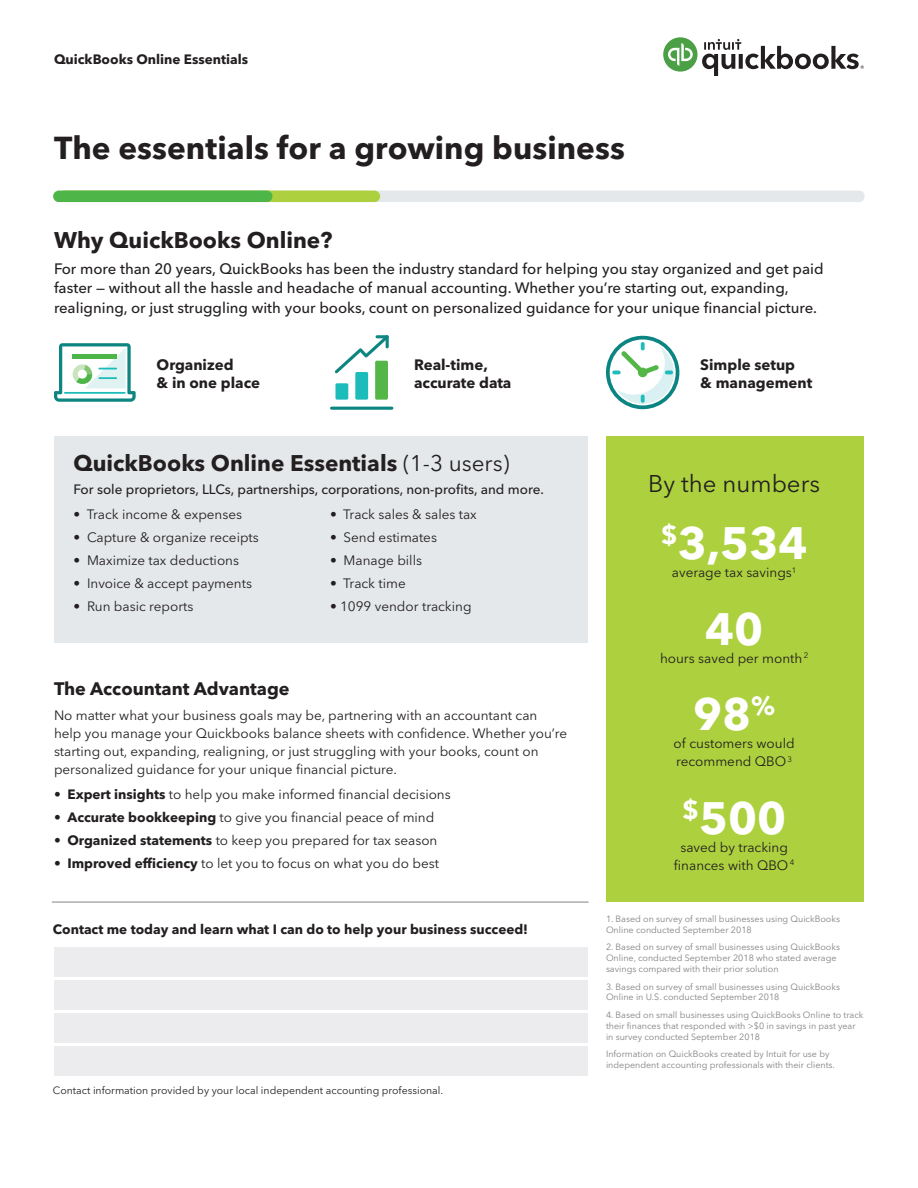
<style>
.page{position:relative;width:918px;height:1188px;background:#fff}
.page>*{position:absolute;margin:0;border:0;box-sizing:border-box;transform-origin:0 0}
.t1{font:700 45px "Avenir Nextfor INTUIT";color:#fff}
.t2{font:700 31.5px "Avenir Nextfor INTUIT";color:#231f20}
.t3{font:24px "Avenir Nextfor INTUIT";color:#231f20}
.t4{font:700 22.5px "Avenir Nextfor INTUIT";color:#231f20}
.t5{font:700 18px "Avenir Nextfor INTUIT";color:#231f20}
.t6{font:500 15px/19.5px "Avenir Nextfor INTUIT";color:#231f20}
.t7{font:700 15px/18px "Avenir Nextfor INTUIT";color:#231f20}
.t8{font:13.5px/18px "Avenir Nextfor INTUIT";color:#231f20}
.t9{font:700 13.5px "Avenir Nextfor INTUIT";color:#231f20}
.t10{font:500 13.5px "Avenir Nextfor INTUIT";color:#231f20}
.t11{font:10.5px "Avenir Nextfor INTUIT";color:#231f20}
.t12{font:9px/10.8px "Avenir Nextfor INTUIT";color:#808285}
.s1{font-weight:400}
.s2{font-weight:700}
</style>
<div class="page">
<svg style="left:663px;top:37px;width:35px;height:35px"></svg>
<svg style="left:668px;top:43px;width:25px;height:23px"></svg>
<svg style="left:702px;top:39px;width:162px;height:37px"></svg>
<svg style="left:53px;top:191px;width:812px;height:11px;background:#b5d7a7"></svg>
<svg style="left:54px;top:343px;width:82px;height:59px"></svg>
<svg style="left:330px;top:335px;width:64px;height:75px"></svg>
<div style="left:606px;top:436px;width:258px;height:466px;background:#add13e"></div>
<svg style="left:606px;top:336px;width:73px;height:73px"></svg>
<div style="left:54px;top:947px;width:534px;height:29px;background:#ececee"></div>
<div style="left:54px;top:980px;width:534px;height:29px;background:#ececee"></div>
<div style="left:54px;top:1013px;width:534px;height:29px;background:#ececee"></div>
<div style="left:54px;top:1046px;width:534px;height:30px;background:#ececee"></div>
<div style="left:54px;top:436px;width:534px;height:207px;background:#e5e8ea"></div>
<hr style="left:52px;top:902px;width:537px;height:1px;background:#808285">
<p class="t9" style="left:54px;top:51px;width:196px">QuickBooks Online Essentials</p>
<h2 class="t2" style="left:54px;top:129px;width:572px">The essentials for a growing business</h2>
<h3 class="t4" style="left:54px;top:226px;width:280px">Why QuickBooks Online?</h3>
<p class="t6" style="left:54px;top:259px;width:771px">For more than 20 years, QuickBooks has been the industry standard for helping you stay organized and get paid faster — without all the hassle and headache of manual accounting. Whether you’re starting out, expanding, realigning, or just struggling with your books, count on personalized guidance for your unique financial picture.</p>
<p class="t7" style="left:157px;top:356px;width:105px">Organized<br>&amp; in one place</p>
<p class="t7" style="left:414px;top:356px;width:99px">Real-time, accurate data</p>
<p class="t7" style="left:700px;top:356px;width:113px">Simple setup<br>&amp; management</p>
<h3 class="t4" style="left:74px;top:449px;width:437px">QuickBooks Online Essentials <span class="s1">(1-3 users)</span></h3>
<p class="t10" style="left:74px;top:481px;width:472px">For sole proprietors, LLCs, partnerships, corporations, non-profits, and more.</p>
<p class="t8" style="left:74px;top:505px;width:170px">• Track income &amp; expenses</p>
<p class="t8" style="left:74px;top:528px;width:187px">• Capture &amp; organize receipts</p>
<p class="t8" style="left:74px;top:551px;width:167px">• Maximize tax deductions</p>
<p class="t8" style="left:74px;top:574px;width:180px">• Invoice &amp; accept payments</p>
<p class="t8" style="left:74px;top:597px;width:121px">• Run basic reports</p>
<p class="t8" style="left:330px;top:506px;width:148px">• Track sales &amp; sales tax</p>
<p class="t8" style="left:330px;top:529px;width:109px">• Send estimates</p>
<p class="t8" style="left:330px;top:551px;width:94px">• Manage bills</p>
<p class="t8" style="left:330px;top:574px;width:77px">• Track time</p>
<p class="t8" style="left:330px;top:597px;width:143px">• 1099 vendor tracking</p>
<h3 class="t5" style="left:54px;top:678px;width:237px">The Accountant Advantage</h3>
<p class="t8" style="left:54px;top:706px;width:515px">No matter what your business goals may be, partnering with an accountant can help you manage your Quickbooks balance sheets with confidence. Whether you’re starting out, expanding, realigning, or just struggling with your books, count on personalized guidance for your unique financial picture.</p>
<p class="t8" style="left:54px;top:785px;width:398px">• <span class="s2">Expert insights</span> to help you make informed financial decisions</p>
<p class="t8" style="left:54px;top:808px;width:382px">• <span class="s2">Accurate bookkeeping</span> to give you financial peace of mind</p>
<p class="t8" style="left:54px;top:831px;width:385px">• <span class="s2">Organized statements</span> to keep you prepared for tax season</p>
<p class="t8" style="left:54px;top:855px;width:387px">• <span class="s2">Improved efficiency</span> to let you to focus on what you do best</p>
<p class="t9" style="left:53px;top:921px;width:477px">Contact me today and learn what I can do to help your business succeed!</p>
<p class="t11" style="left:53px;top:1084px;width:392px">Contact information provided by your local independent accounting professional.</p>
<h3 class="t3" style="left:648px;top:469px;width:173px">By the numbers</h3>
<h1 class="t1" style="left:661px;top:516px;width:148px"><sup>$</sup>3,534</h1>
<p class="t8" style="left:672px;top:563px;width:126px">average tax savings<sup>1</sup></p>
<h1 class="t1" style="left:705px;top:601px;width:60px">40</h1>
<p class="t8" style="left:660px;top:649px;width:150px">hours saved per month <sup>2</sup></p>
<h1 class="t1" style="left:693px;top:687px;width:84px">98<sup>%</sup></h1>
<p class="t8" style="left:674px;top:734px;width:123px">of customers would recommend QBO <sup>3</sup></p>
<h1 class="t1" style="left:682px;top:790px;width:106px"><sup>$</sup>500</h1>
<p class="t8" style="left:674px;top:838px;width:122px;text-align:center">saved by tracking finances with QBO <sup>4</sup></p>
<p class="t12" style="left:606px;top:914px;width:235px">1. Based on survey of small businesses using QuickBooks<br>Online conducted September 2018</p>
<p class="t12" style="left:606px;top:942px;width:235px">2. Based on survey of small businesses using QuickBooks<br>Online, conducted September 2018 who stated average savings compared with their prior solution</p>
<p class="t12" style="left:606px;top:981px;width:235px">3. Based on survey of small businesses using QuickBooks<br>Online in U.S. conducted September 2018</p>
<p class="t12" style="left:606px;top:1009px;width:259px">4. Based on small businesses using QuickBooks Online to track their finances that responded with &gt;$0 in savings in past year in survey conducted September 2018</p>
<p class="t12" style="left:606px;top:1049px;width:230px">Information on QuickBooks created by Intuit for use by independent accounting professionals with their clients.</p>
</div>
